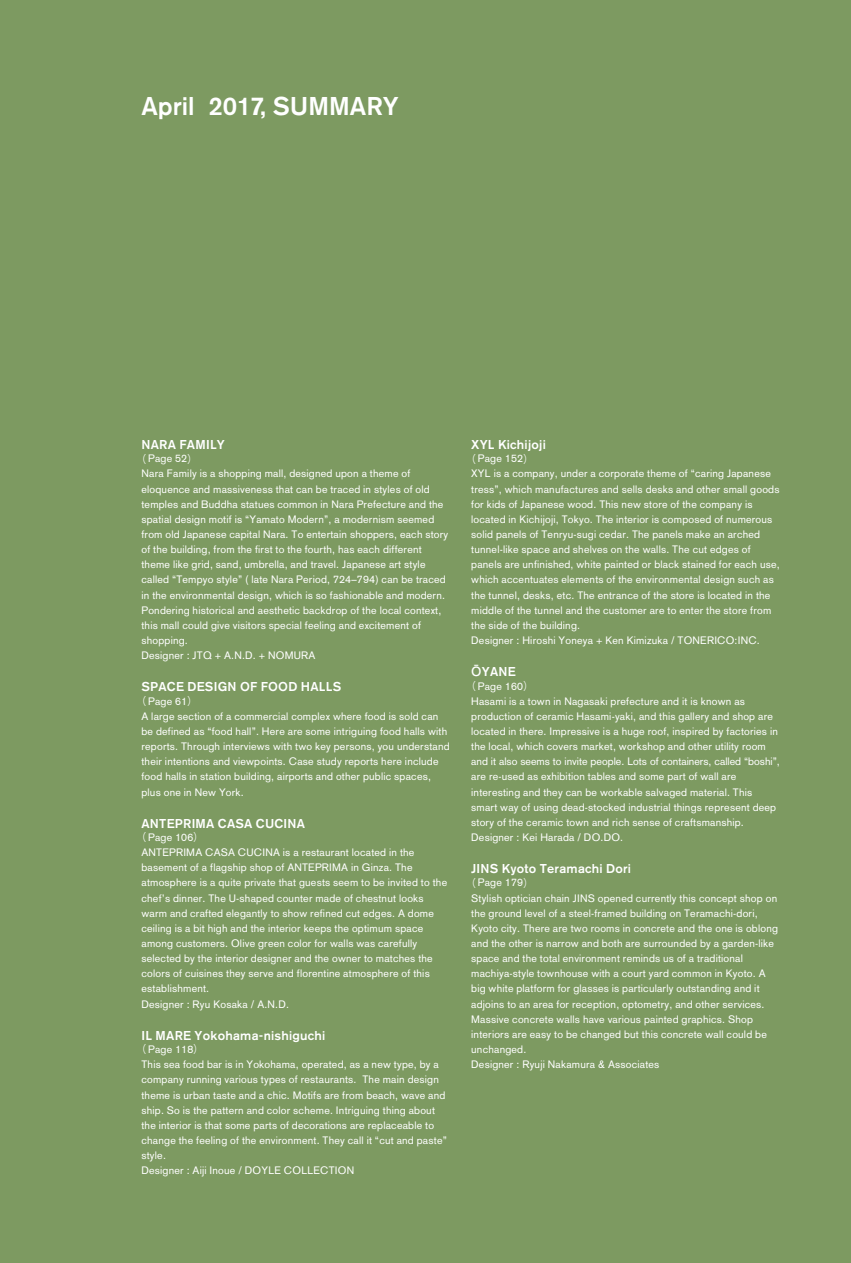
<style>
.page{position:relative;width:851px;height:1263px;background:#fff}
.page>*{position:absolute;margin:0;border:0;box-sizing:border-box;transform-origin:0 0}
.t1{font:500 25.5px "Akzidenz Grotesk BE";color:#fff}
.t2{font:500 12.75px "Akzidenz Grotesk BE";letter-spacing:.02em;color:#fff}
.t3{font:10.65px/15.1px "Akzidenz Grotesk";letter-spacing:.02em;color:#fff}
.s1{font-family:"Gothic BBB Pr 5";font-weight:500}
.s2{font-family:"Futo Go B101 Pr 5";font-weight:700}
</style>
<div class="page">
<div style="left:0;top:0;width:850px;height:1263px;background:#7d9a61"></div>
<h1 class="t1" style="left:141px;top:90px;width:259px">April 2017, SUMMARY</h1>
<p class="t2" style="left:141px;top:437px;width:85px">NARA FAMILY</p>
<p class="t3" style="left:141px;top:451px;width:308px;text-indent:-6px"><span class="s1">（</span>Page 52<span class="s1">）<br></span>Nara Family is a shopping mall, designed upon a theme of eloquence and massiveness that can be traced in styles of old temples and Buddha statues common in Nara Prefecture and the spatial design motif is “Yamato Modern”, a modernism seemed from old Japanese capital Nara. To entertain shoppers, each story of the building, from the first to the fourth, has each different theme like grid, sand, umbrella, and travel. Japanese art style called “Tempyo style” ( late Nara Period, 724–794) can be traced in the environmental design, which is so fashionable and modern.<br>Pondering historical and aesthetic backdrop of the local context, this mall could give visitors special feeling and excitement of shopping.<br>Designer : JTQ + A.N.D. + NOMURA</p>
<p class="t2" style="left:141px;top:679px;width:201px">SPACE DESIGN OF FOOD HALLS</p>
<p class="t3" style="left:141px;top:693px;width:310px;text-indent:-6px"><span class="s1">（</span>Page 61<span class="s1">）<br></span>A large section of a commercial complex where food is sold can be defined as “food hall”. Here are some intriguing food halls with reports. Through interviews with two key persons, you understand their intentions and viewpoints. Case study reports here include food halls in station building, airports and other public spaces, plus one in New York.</p>
<p class="t2" style="left:141px;top:815px;width:165px">ANTEPRIMA CASA CUCINA</p>
<p class="t3" style="left:141px;top:830px;width:307px;text-indent:-6px"><span class="s1">（</span>Page 106<span class="s1">）<br></span>ANTEPRIMA CASA CUCINA is a restaurant located in the basement of a flagship shop of ANTEPRIMA in Ginza. The atmosphere is a quite private that guests seem to be invited to the chef’s dinner. The U-shaped counter made of chestnut looks warm and crafted elegantly to show refined cut edges. A dome ceiling is a bit high and the interior keeps the optimum space among customers. Olive green color for walls was carefully selected by the interior designer and the owner to matches the colors of cuisines they serve and florentine atmosphere of this establishment.<br>Designer : Ryu Kosaka / A.N.D.</p>
<p class="t2" style="left:141px;top:1027px;width:185px">IL MARE Yokohama-nishiguchi</p>
<p class="t3" style="left:141px;top:1042px;width:307px;text-indent:-6px"><span class="s1">（</span>Page 118<span class="s1">）<br></span>This sea food bar is in Yokohama, operated, as a new type, by a company running various types of restaurants. The main design theme is urban taste and a chic. Motifs are from beach, wave and ship. So is the pattern and color scheme. Intriguing thing about the interior is that some parts of decorations are replaceable to change the feeling of the environment. They call it “cut and paste” style.<br>Designer : Aiji Inoue / DOYLE COLLECTION</p>
<p class="t2" style="left:471px;top:437px;width:76px">XYL Kichijoji</p>
<p class="t3" style="left:471px;top:451px;width:310px;text-indent:-6px"><span class="s1">（</span>Page 152<span class="s1">）<br></span>XYL is a company, under a corporate theme of “caring Japanese tress”, which manufactures and sells desks and other small goods for kids of Japanese wood. This new store of the company is located in Kichijoji, Tokyo. The interior is composed of numerous solid panels of Tenryu-sugi cedar. The panels make an arched tunnel-like space and shelves on the walls. The cut edges of panels are unfinished, white painted or black stained for each use, which accentuates elements of the environmental design such as the tunnel, desks, etc. The entrance of the store is located in the middle of the tunnel and the customer are to enter the store from the side of the building.<br>Designer : Hiroshi Yoneya + Ken Kimizuka / TONERICO:INC.</p>
<p class="t2" style="left:471px;top:664px;width:46px"><span class="s2">Ō</span>YANE</p>
<p class="t3" style="left:471px;top:678px;width:310px;text-indent:-6px"><span class="s1">（</span>Page 160<span class="s1">）<br></span>Hasami is a town in Nagasaki prefecture and it is known as production of ceramic Hasami-yaki, and this gallery and shop are located in there. Impressive is a huge roof, inspired by factories in the local, which covers market, workshop and other utility room and it also seems to invite people. Lots of containers, called “boshi”, are re-used as exhibition tables and some part of wall are interesting and they can be workable salvaged material. This smart way of using dead-stocked industrial things represent deep story of the ceramic town and rich sense of craftsmanship.<br>Designer : Kei Harada / DO.DO.</p>
<p class="t2" style="left:471px;top:861px;width:161px">JINS Kyoto Teramachi Dori</p>
<p class="t3" style="left:471px;top:875px;width:308px;text-indent:-6px"><span class="s1">（</span>Page 179<span class="s1">）<br></span>Stylish optician chain JINS opened currently this concept shop on the ground level of a steel-framed building on Teramachi-dori, Kyoto city. There are two rooms in concrete and the one is oblong and the other is narrow and both are surrounded by a garden-like space and the total environment reminds us of a traditional machiya-style townhouse with a court yard common in Kyoto. A big white platform for glasses is particularly outstanding and it adjoins to an area for reception, optometry, and other services.<br>Massive concrete walls have various painted graphics. Shop interiors are easy to be changed but this concrete wall could be unchanged.<br>Designer : Ryuji Nakamura &amp; Associates</p>
</div>
